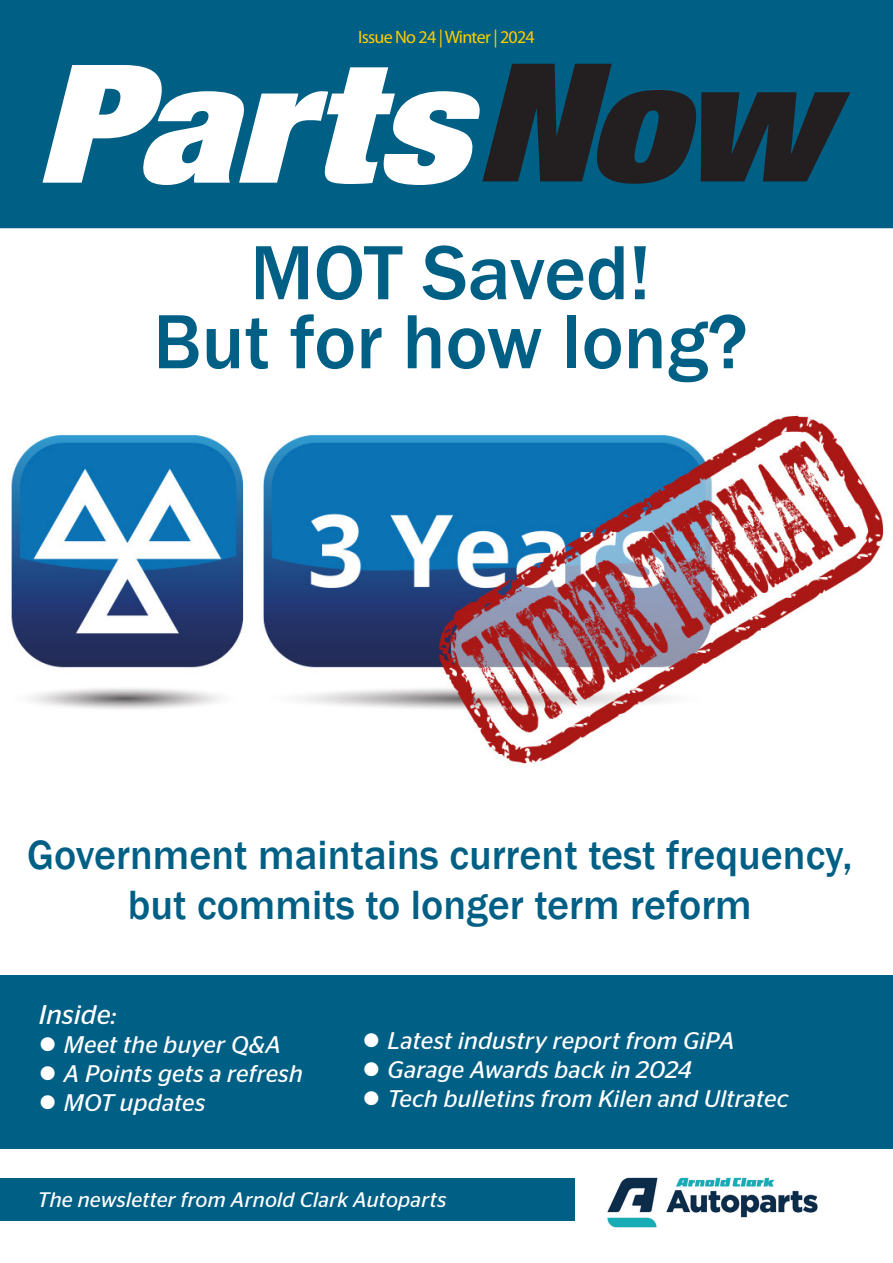
<style>
.page{position:relative;width:893px;height:1263px;background:#fff}
.page>*{position:absolute;margin:0;border:0;box-sizing:border-box;transform-origin:0 0}
.Newsletter_Basic_Small_Feature_Heading__{font:500 79.5px/69px "Franklin Gothic";color:#005f85;text-align:center}
.Newsletter_Basic_Small_Feature_Heading__-2{font:500 42px/49.5px "Franklin Gothic";color:#005f85;text-align:center}
.t1{font:italic 27px "Stag Sans";letter-spacing:.01em;color:#fff}
.t2{font:italic 24px "Stag Sans";letter-spacing:.01em;color:#fff}
.t3{font:italic 21px "Stag Sans";letter-spacing:.01em;color:#fff}
.t4{font:18px "Myriad Pro";letter-spacing:-.04em;color:#fc0}
</style>
<div class="page">
<div style="left:0;top:1178px;width:574px;height:42px;background:#005f85"></div>
<div style="left:0;top:0;width:893px;height:228px;background:#005f85"></div>
<svg style="left:482px;top:64px;width:368px;height:120px;background:#153847"></svg>
<svg style="left:43px;top:65px;width:442px;height:120px"></svg>
<img style="left:607px;top:1177px;width:211px;height:51px">
<div style="left:0;top:975px;width:893px;height:173px;background:#005f85"></div>
<img style="left:11px;top:413px;width:873px;height:352px">
<p class="t4" style="left:358px;top:27px;width:178px">Issue No 24 | Winter | 2024</p>
<p class="Newsletter_Basic_Small_Feature_Heading__" style="left:153px;top:239px;width:596px">MOT Saved!<br>But for how long?</p>
<p class="Newsletter_Basic_Small_Feature_Heading__-2" style="left:27px;top:831px;width:827px">Government maintains current test frequency, but commits to longer term reform</p>
<p class="t1" style="left:39px;top:999px;width:79px">Inside:</p>
<p class="t2" style="left:39px;top:1031px;width:244px">● Meet the buyer Q&amp;A</p>
<p class="t2" style="left:39px;top:1060px;width:266px">● A Points gets a refresh</p>
<p class="t2" style="left:39px;top:1089px;width:168px">● MOT updates</p>
<p class="t2" style="left:362px;top:1027px;width:374px">● Latest industry report from GiPA</p>
<p class="t2" style="left:362px;top:1056px;width:331px">● Garage Awards back in 2024</p>
<p class="t2" style="left:362px;top:1085px;width:428px">● Tech bulletins from Kilen and Ultratec</p>
<p class="t3" style="left:37px;top:1188px;width:410px">The newsletter from Arnold Clark Autoparts</p>
</div>
